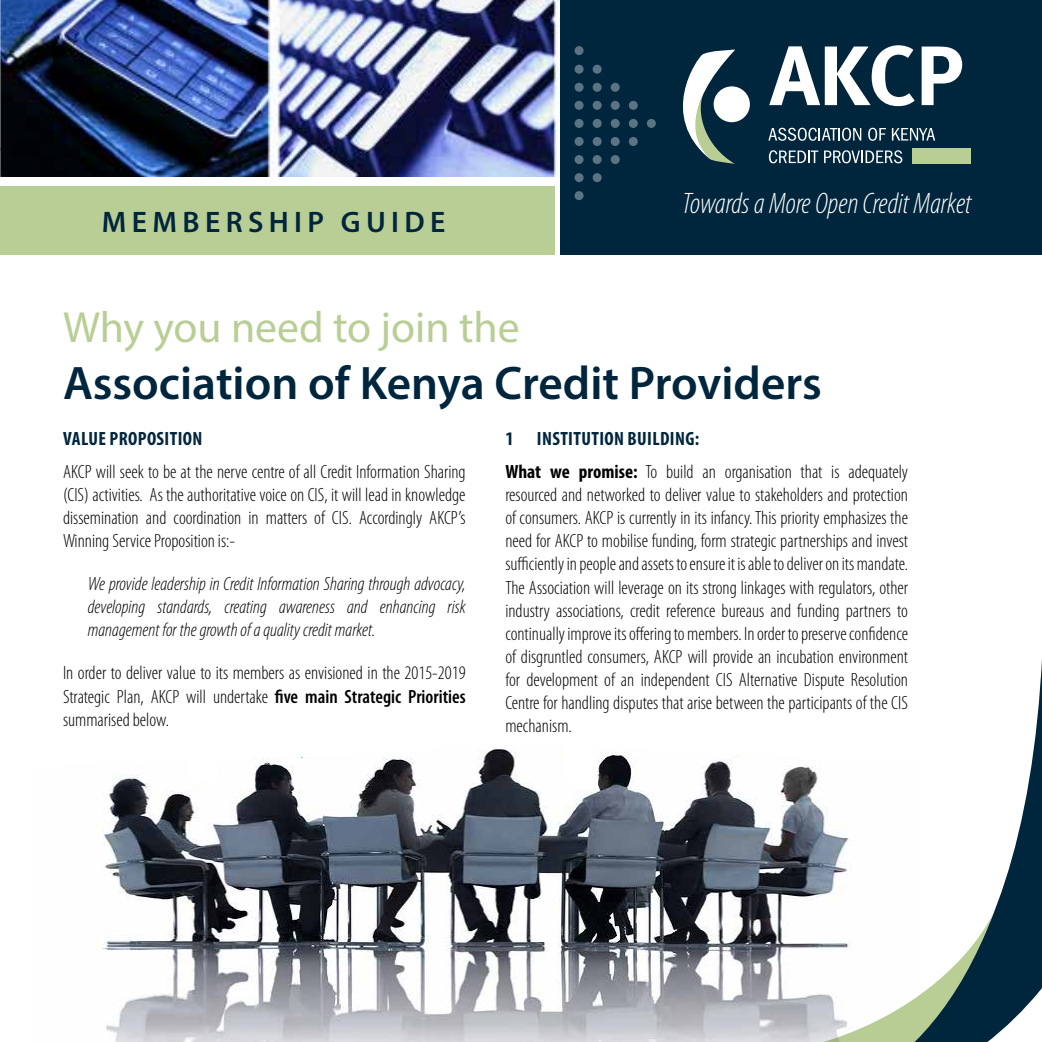
<style>
.page{position:relative;width:1042px;height:1042px;background:#fff}
.page>*{position:absolute;margin:0;border:0;box-sizing:border-box;transform-origin:0 0}
.t1{font:600 47.25px "Myriad Pro";color:#00263d}
.t2{font:43.75px "Myriad Pro";color:#b9ce95}
.t3{font:italic 300 condensed 29.75px "Myriad Pro";color:#fff}
.t4{font:600 29.75px "Myriad Pro";letter-spacing:.18em;color:#00263d}
.t5{font:300 condensed 19.25px/23.1px "Myriad Pro";color:#000;text-align:justify}
.t6{font:italic 300 condensed 19.25px/23.1px "Myriad Pro";color:#000;text-align:justify}
.t7{font:700 condensed 19.25px "Myriad Pro";letter-spacing:.02em;color:#00263d}
.s1{font-weight:600}
.s2{font-weight:700;color:#00263d}
.s3{font-weight:700}
</style>
<div class="page">
<svg style="left:994px;top:660px;width:48px;height:377px"></svg>
<svg style="left:919px;top:912px;width:75px;height:130px"></svg>
<img style="left:0;top:0;width:561px;height:176px">
<div style="left:561px;top:0;width:481px;height:255px;background:#00263d"></div>
<svg style="left:682px;top:50px;width:53px;height:114px"></svg>
<div style="left:713px;top:86px;width:37px;height:36px;background:#fff;border-radius:50%"></div>
<div style="left:912px;top:148px;width:58px;height:16px;background:#b9ce95"></div>
<svg style="left:768px;top:128px;width:93px;height:13px"></svg>
<svg style="left:868px;top:128px;width:18px;height:13px"></svg>
<svg style="left:892px;top:128px;width:43px;height:13px"></svg>
<svg style="left:769px;top:150px;width:49px;height:13px"></svg>
<svg style="left:824px;top:150px;width:78px;height:13px"></svg>
<svg style="left:769px;top:45px;width:145px;height:61px"></svg>
<svg style="left:921px;top:47px;width:41px;height:58px"></svg>
<svg style="left:574px;top:65px;width:9px;height:9px"></svg>
<div style="left:574px;top:119px;width:9px;height:9px;background:#5b7382;border-radius:50%"></div>
<div style="left:574px;top:137px;width:9px;height:9px;background:#5b7382;border-radius:50%"></div>
<div style="left:574px;top:155px;width:9px;height:9px;background:#5b7382;border-radius:50%"></div>
<svg style="left:574px;top:173px;width:9px;height:9px"></svg>
<svg style="left:574px;top:83px;width:9px;height:9px"></svg>
<svg style="left:574px;top:101px;width:9px;height:9px"></svg>
<svg style="left:592px;top:65px;width:10px;height:9px"></svg>
<svg style="left:592px;top:119px;width:10px;height:9px"></svg>
<svg style="left:592px;top:137px;width:10px;height:9px"></svg>
<svg style="left:592px;top:155px;width:10px;height:9px"></svg>
<svg style="left:592px;top:173px;width:10px;height:9px"></svg>
<svg style="left:592px;top:83px;width:10px;height:9px"></svg>
<svg style="left:592px;top:101px;width:10px;height:9px"></svg>
<div style="left:611px;top:119px;width:9px;height:9px;background:#5b7382;border-radius:50%"></div>
<div style="left:611px;top:137px;width:9px;height:9px;background:#5b7382;border-radius:50%"></div>
<div style="left:611px;top:155px;width:9px;height:9px;background:#5b7382;border-radius:50%"></div>
<svg style="left:611px;top:83px;width:9px;height:9px"></svg>
<svg style="left:611px;top:101px;width:9px;height:9px"></svg>
<svg style="left:629px;top:119px;width:9px;height:9px"></svg>
<div style="left:629px;top:137px;width:9px;height:9px;background:#5b7382;border-radius:50%"></div>
<svg style="left:629px;top:101px;width:9px;height:9px"></svg>
<svg style="left:647px;top:119px;width:9px;height:9px"></svg>
<svg style="left:574px;top:191px;width:9px;height:9px"></svg>
<svg style="left:574px;top:46px;width:9px;height:9px"></svg>
<div style="left:0;top:186px;width:554px;height:69px;background:#b9ce95"></div>
<img style="left:102px;top:747px;width:817px;height:295px">
<div style="left:189px;top:737px;width:28px;height:43px;background:#fff"></div>
<div style="left:566px;top:729px;width:28px;height:51px;background:#fff"></div>
<h3 class="t4" style="left:102px;top:203px;width:345px">MEMBERSHIP GUIDE</h3>
<h3 class="t3" style="left:682px;top:187px;width:291px">Towards a More Open Credit Market</h3>
<h2 class="t2" style="left:63px;top:300px;width:458px">Why you need to join the</h2>
<h1 class="t1" style="left:63px;top:353px;width:760px">Association of Kenya Credit Providers</h1>
<p class="t7" style="left:63px;top:426px;width:141px">VALUE PROPOSITION</p>
<p class="t5" style="left:63px;top:460px;width:404px">AKCP will seek to be at the nerve centre of all Credit Information Sharing (CIS) activities. As the authoritative voice on CIS, it will lead in knowledge dissemination and coordination in matters of CIS. Accordingly AKCP’s Winning Service Proposition is:-</p>
<p class="t6" style="left:88px;top:573px;width:379px">We provide leadership in Credit Information Sharing through advocacy, developing standards, creating awareness and enhancing risk management for the growth of a quality credit market.</p>
<p class="t5" style="left:63px;top:662px;width:404px">In order to deliver value to its members as envisioned in the 2015-2019<br>Strategic Plan, AKCP will undertake <span class="s1">five main Strategic Priorities </span>summarised below.</p>
<p class="t5" style="left:505px;top:422px;width:404px;line-height:33.1px"><span class="s2">1 I NSTITUTION BUILDING:<br></span><span class="s3">WHAT WE PROMISE:</span> To build an organisation that is adequately</p>
<p class="t5" style="left:505px;top:484px;width:404px">resourced and networked to deliver value to stakeholders and protection of consumers. AKCP is currently in its infancy. This priority emphasizes the need for AKCP to mobilise funding, form strategic partnerships and invest sufficiently in people and assets to ensure it is able to deliver on its mandate.<br>The Association will leverage on its strong linkages with regulators, other industry associations, credit reference bureaus and funding partners to continually improve its offering to members. In order to preserve confidence of disgruntled consumers, AKCP will provide an incubation environment for development of an independent CIS Alternative Dispute Resolution Centre for handling disputes that arise between the participants of the CIS mechanism.</p>
</div>
